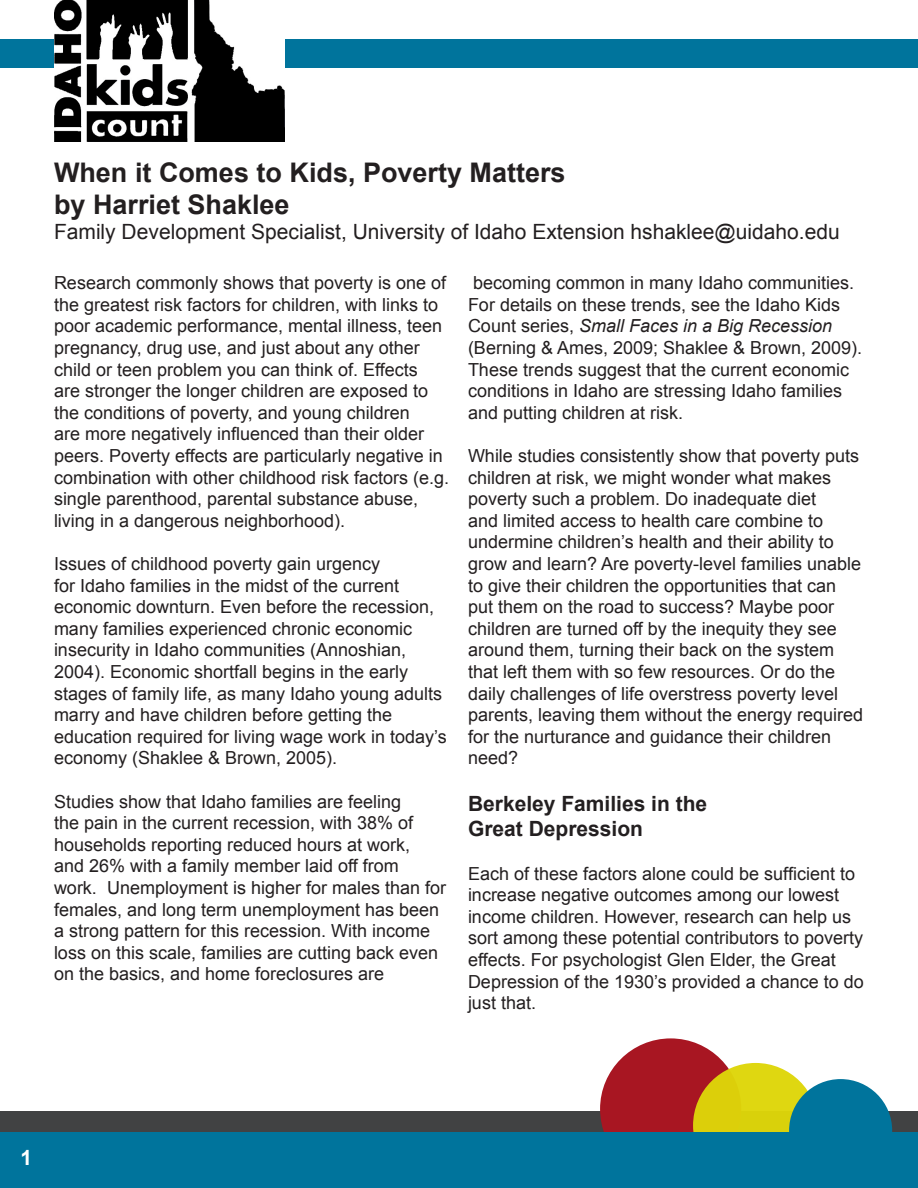
<style>
.page{position:relative;width:918px;height:1188px;background:#fff}
.page>*{position:absolute;margin:0;border:0;box-sizing:border-box;transform-origin:0 0}
.t1{font:700 27px "Arial";color:#231f20}
.t2{font:21px "Arial";color:#231f20}
.t3{font:700 21px "Arial";color:#231f20}
.t4{font:700 21px "Arial";color:#fff}
.t5{font:18px/21.6px "Arial";color:#231f20}
.s1{font-style:italic}
</style>
<div class="page">
<div style="left:0;top:1111px;width:918px;height:56px;background:#414243"></div>
<div style="left:600px;top:1038px;width:141px;height:142px;background:#a81622;border-radius:50%"></div>
<div style="left:693px;top:1063px;width:125px;height:125px;background:#ded60a;border-radius:50%"></div>
<div style="left:789px;top:1079px;width:103px;height:103px;background:#00749c;border-radius:50%"></div>
<div style="left:0;top:1132px;width:918px;height:56px;background:#00749c"></div>
<div style="left:0;top:40px;width:918px;height:28px;background:#00749c"></div>
<img style="left:54px;top:0;width:230px;height:141px">
<p class="t1" style="left:54px;top:154px;width:513px">When it Comes to Kids, Poverty Matters</p>
<p class="t1" style="left:54px;top:187px;width:237px">by Harriet Shaklee</p>
<p class="t2" style="left:54px;top:218px;width:787px">Family Development Specialist, University of Idaho Extension hshaklee@uidaho.edu</p>
<p class="t5" style="left:54px;top:272px;width:397px">Research commonly shows that poverty is one of the greatest risk factors for children, with links to poor academic performance, mental illness, teen pregnancy, drug use, and just about any other child or teen problem you can think of. Effects<br>are stronger the longer children are exposed to the conditions of poverty, and young children<br>are more negatively influenced than their older peers. Poverty effects are particularly negative in combination with other childhood risk factors (e.g. single parenthood, parental substance abuse, living in a dangerous neighborhood).</p>
<p class="t5" style="left:54px;top:553px;width:394px">Issues of childhood poverty gain urgency<br>for Idaho families in the midst of the current economic downturn. Even before the recession, many families experienced chronic economic insecurity in Idaho communities (Annoshian, 2004). Economic shortfall begins in the early stages of family life, as many Idaho young adults marry and have children before getting the education required for living wage work in today’s economy (Shaklee &amp; Brown, 2005).</p>
<p class="t5" style="left:54px;top:791px;width:394px">Studies show that Idaho families are feeling<br>the pain in the current recession, with 38% of households reporting reduced hours at work,<br>and 26% with a family member laid off from work. Unemployment is higher for males than for females, and long term unemployment has been a strong pattern for this recession. With income loss on this scale, families are cutting back even on the basics, and home foreclosures are</p>
<p class="t5" style="left:468px;top:272px;width:396px">becoming common in many Idaho communities.<br>For details on these trends, see the Idaho Kids Count series, <span class="s1">Small Faces in a Big Recession </span>(Berning &amp; Ames, 2009; Shaklee &amp; Brown, 2009).<br>These trends suggest that the current economic conditions in Idaho are stressing Idaho families and putting children at risk.</p>
<p class="t5" style="left:468px;top:445px;width:397px">While studies consistently show that poverty puts children at risk, we might wonder what makes poverty such a problem. Do inadequate diet<br>and limited access to health care combine to undermine children’s health and their ability to grow and learn? Are poverty-level families unable to give their children the opportunities that can put them on the road to success? Maybe poor children are turned off by the inequity they see around them, turning their back on the system that left them with so few resources. Or do the daily challenges of life overstress poverty level parents, leaving them without the energy required for the nurturance and guidance their children need?</p>
<p class="t3" style="left:468px;top:790px;width:241px">Berkeley Families in the</p>
<p class="t3" style="left:468px;top:815px;width:177px">Great Depression</p>
<p class="t5" style="left:468px;top:863px;width:397px">Each of these factors alone could be sufficient to increase negative outcomes among our lowest income children. However, research can help us sort among these potential contributors to poverty effects. For psychologist Glen Elder, the Great Depression of the 1930’s provided a chance to do just that.</p>
<p class="t4" style="left:21px;top:1144px;width:13px">1</p>
</div>
